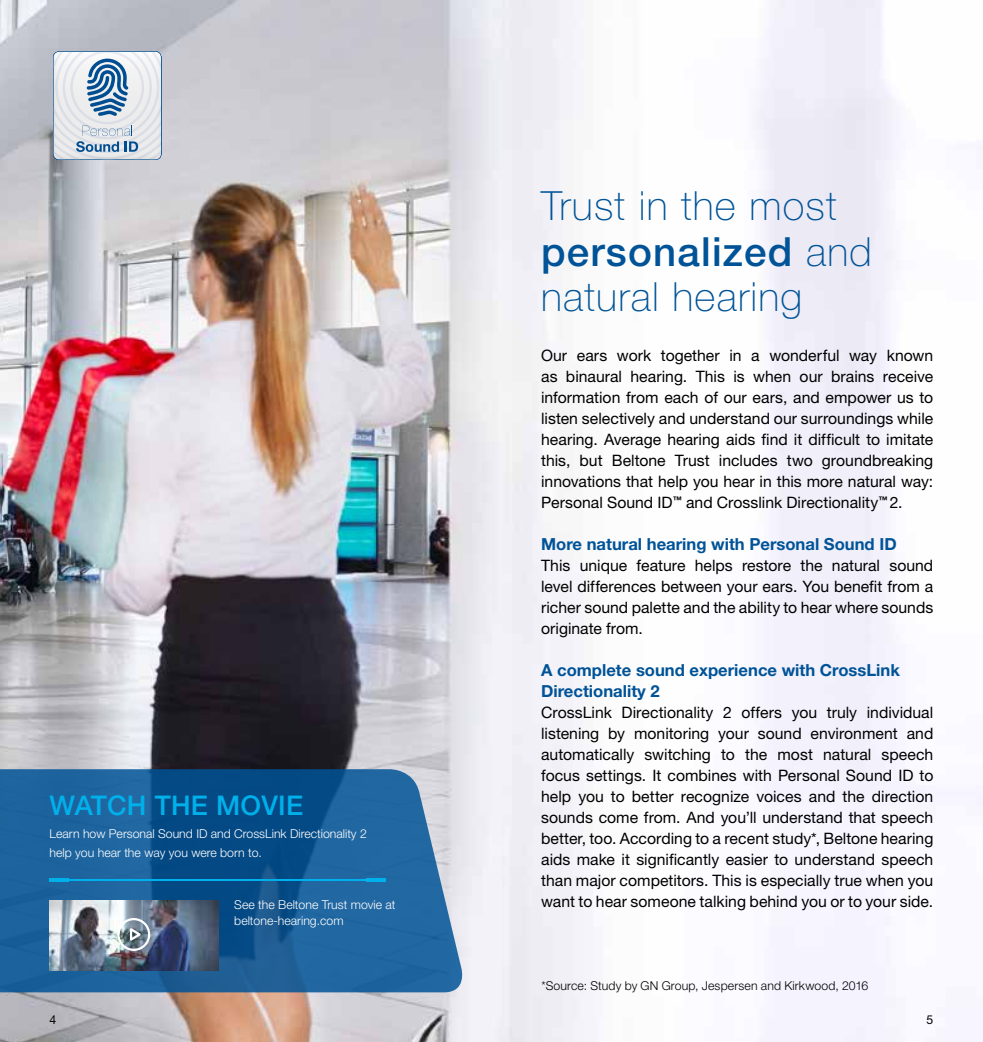
<style>
.page{position:relative;width:983px;height:1042px;background:#fff}
.page>*{position:absolute;margin:0;border:0;box-sizing:border-box;transform-origin:0 0}
.t1{font:100 40.25px/45.5px "Helvetica Neue LT Pro";letter-spacing:.03em;color:#005397}
.t2{font:500 27.12px "Helvetica Neue LT Pro";letter-spacing:.01em;color:#00b0eb}
.t3{font:700 16.62px/21px "Helvetica Neue LT Pro";color:#005397}
.t4{font:15.75px/21px "Helvetica Neue LT Pro";color:#000;text-align:justify}
.t5{font:300 12.25px/19.2px "Helvetica Neue LT Pro";color:#fff}
.t6{font:300 12.25px "Helvetica Neue LT Pro";letter-spacing:.01em;color:#000}
.t7{font:12.25px "Helvetica Neue LT Pro";color:#000}
.s1{font-weight:500}
</style>
<div class="page">
<img style="left:0;top:0;width:982px;height:1042px">
<svg style="left:0;top:769px;width:467px;height:223px;background:#25659c"></svg>
<hr style="left:58px;top:879px;width:325px;height:1px;background:#00b0eb">
<hr style="left:49px;top:878px;width:20px;height:3px;background:#00b0eb">
<hr style="left:365px;top:878px;width:20px;height:3px;background:#00b0eb">
<img style="left:49px;top:900px;width:169px;height:70px">
<svg style="left:128px;top:926px;width:16px;height:17px"></svg>
<div style="left:117px;top:918px;width:33px;height:33px;border:2px solid #fff;border-radius:50%"></div>
<svg style="left:53px;top:51px;width:108px;height:109px"></svg>
<h2 class="t2" style="left:50px;top:789px;width:255px">WATCH THE MOVIE</h2>
<p class="t5" style="left:50px;top:824px;width:318px">Learn how Personal Sound ID and CrossLink Directionality 2 help you hear the way you were born to.</p>
<p class="t5" style="left:234px;top:897px;width:163px;line-height:15.8px">See the Beltone Trust movie at beltone-hearing.com</p>
<h1 class="t1" style="left:541px;top:183px;width:332px">Trust in the most <span class="s1">personalized</span> and natural hearing</h1>
<p class="t4" style="left:541px;top:344px;width:393px">Our ears work together in a wonderful way known as binaural hearing. This is when our brains receive information from each of our ears, and empower us to listen selectively and understand our surroundings while hearing. Average hearing aids find it difficult to imitate this, but Beltone Trust includes two groundbreaking innovations that help you hear in this more natural way:<br>Personal Sound ID<sup>™</sup> and Crosslink Directionality<sup>™</sup> 2.</p>
<p class="t3" style="left:541px;top:533px;width:357px">More natural hearing with Personal Sound ID</p>
<p class="t4" style="left:541px;top:554px;width:393px">This unique feature helps restore the natural sound level differences between your ears. You benefit from a richer sound palette and the ability to hear where sounds originate from.</p>
<p class="t3" style="left:541px;top:659px;width:360px">A complete sound experience with CrossLink<br>Directionality 2</p>
<p class="t4" style="left:541px;top:701px;width:393px">CrossLink Directionality 2 offers you truly individual listening by monitoring your sound environment and automatically switching to the most natural speech focus settings. It combines with Personal Sound ID to help you to better recognize voices and the direction sounds come from. And you’ll understand that speech better, too. According to a recent study*, Beltone hearing aids make it significantly easier to understand speech than major competitors. This is especially true when you want to hear someone talking behind you or to your side.</p>
<p class="t6" style="left:541px;top:977px;width:328px">*Source: Study by GN Group, Jespersen and Kirkwood, 2016</p>
<p class="t7" style="left:50px;top:1012px;width:8px">4</p>
<p class="t7" style="left:926px;top:1012px;width:8px">5</p>
</div>
